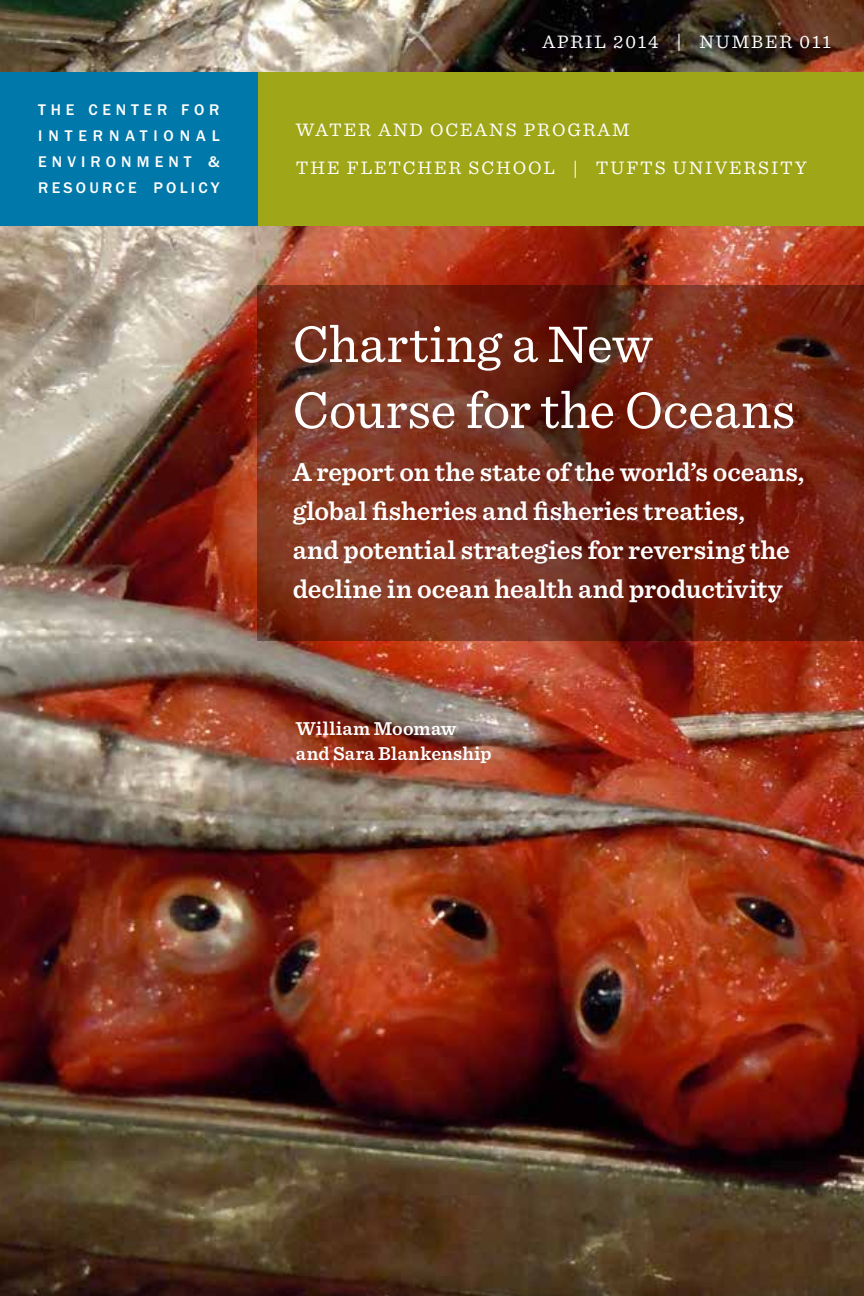
<style>
.page{position:relative;width:864px;height:1296px;background:#fff}
.page>*{position:absolute;margin:0;border:0;box-sizing:border-box;transform-origin:0 0}
.t1{font:54px/66px "Sentinel";color:#fff}
.t2{font:600 27px/39px "Sentinel";color:#fff}
.t3{font:600 19.6px/25px "Sentinel";letter-spacing:.01em;color:#fff}
.t4{font:19px/38px "Sentinel";letter-spacing:.1em;color:#fff}
.t5{font:500 16px/26px "ITC Franklin Gothic Std";letter-spacing:.315em;color:#fff;text-align:justify}
</style>
<div class="page">
<img style="left:0;top:0;width:864px;height:1296px">
<svg style="left:258px;top:285px;width:606px;height:356px;background:#752918"></svg>
<div style="left:258px;top:72px;width:606px;height:153px;background:#9fa617"></div>
<div style="left:0;top:72px;width:258px;height:153px;background:#0078a9"></div>
<p class="t5" style="left:38px;top:97px;width:183px">THE CENTER FOR INTERNATIONAL ENVIRONMENT &amp; RESOURCE POLICY</p>
<p class="t4" style="left:542px;top:21px;width:290px">APRIL 2014 | NUMBER 011</p>
<p class="t4" style="left:296px;top:109px;width:335px">WATER AND OCEANS PROGRAM<br>THE FLETC</p>
<p class="t4" style="left:418px;top:147px;width:326px">HER SCHOOL | TUFTS UNIVERS</p>
<p class="t4" style="left:771px;top:147px;width:37px">ITY</p>
<h1 class="t1" style="left:293px;top:308px;width:504px">CHARTING A NEW<br>COURSE FOR THE OCEANS</h1>
<p class="t2" style="left:293px;top:451px;width:513px">A report on the state of the world’s oceans, global fisheries and fisheries treaties,<br>and potential strategies for reversing the decline in ocean health and productivity</p>
<p class="t3" style="left:296px;top:715px;width:197px">William Moomaw and Sara Blankenship</p>
</div>
